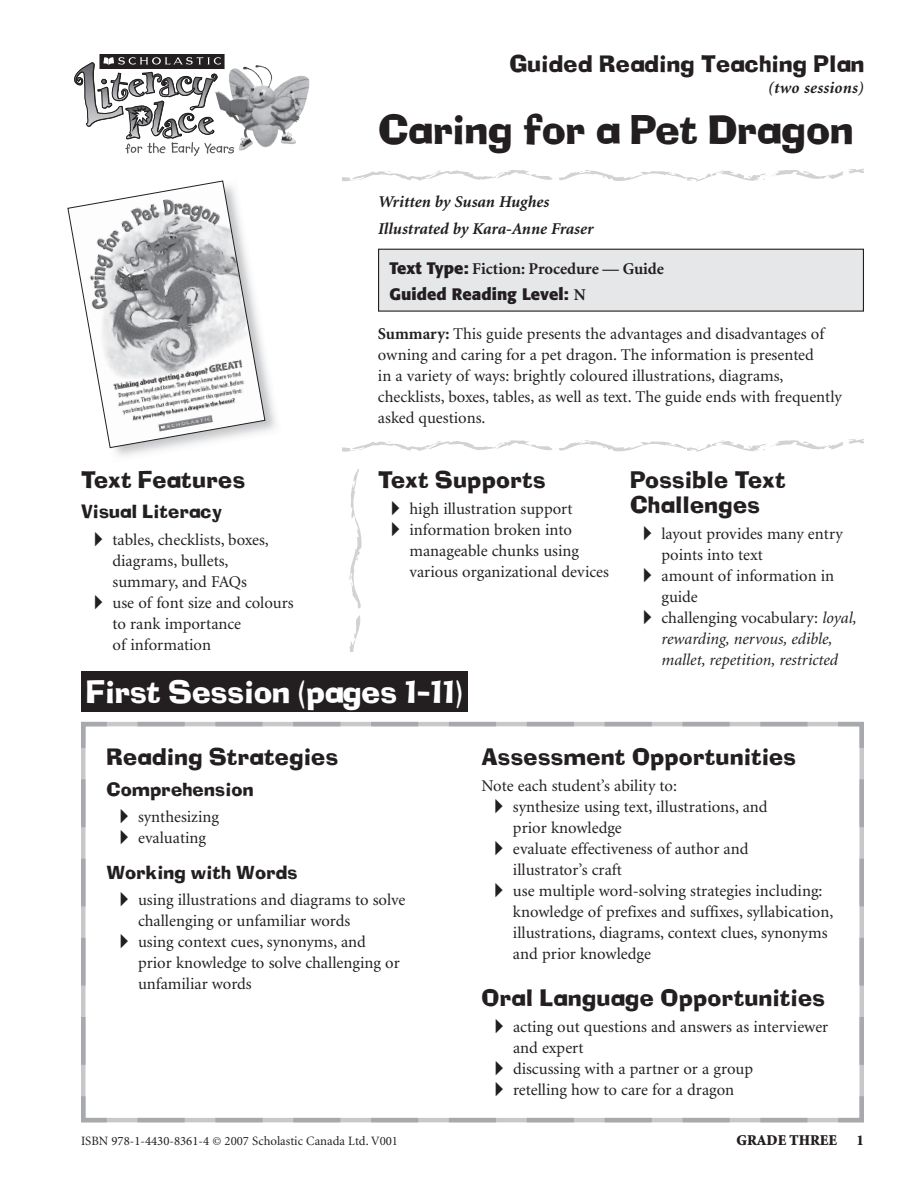
<style>
.page{position:relative;width:918px;height:1188px;background:#fff}
.page>*{position:absolute;margin:0;border:0;box-sizing:border-box;transform-origin:0 0}
.t1{font:39px "Neo Ad Lib";color:#231f20}
.t2{font:30px "Neo Ad Lib";color:#fff}
.t3{font:22.5px/25.5px "Neo Ad Lib";letter-spacing:.015em;color:#231f20}
.t4{font:18px "Neo Ad Lib";letter-spacing:.015em;color:#231f20}
.t5{font:16.5px/21px "Minion";color:#231f20}
.t6{font:italic 16.5px/21px "Minion";color:#231f20;text-align:center}
.t7{font:italic 700 16.5px/26.2px "Minion";color:#231f20}
.t8{font:700 16.5px "Minion";color:#231f20}
.t9{font:700 16.5px "Formata";color:#231f20}
.t10{font:900 15px "Minion";color:#231f20}
.t11{font:12.75px "Minion";color:#231f20}
.s1{font-family:"European Pi Three"}
.s2{font-family:"Formata"}
.s3{font-family:"Minion"}
.s4{font-weight:700}
.s5{font-family:"European Pi Three";font-style:normal}
.s6{font-style:normal}
.s7{font-family:"Minion Pro"}
</style>
<div class="page">
<img style="left:234px;top:65px;width:37px;height:76px">
<svg style="left:74px;top:54px;width:160px;height:102px"></svg>
<div style="left:379px;top:249px;width:484px;height:62px;background:#e6e7e9"></div>
<div style="left:378px;top:249px;width:486px;height:63px;border:1px solid #231f20"></div>
<svg style="left:81px;top:779px;width:5px;height:302px;background:#b8b9bc"></svg>
<svg style="left:138px;top:1118px;width:685px;height:4px;background:#b3b4b8"></svg>
<svg style="left:860px;top:764px;width:4px;height:301px"></svg>
<svg style="left:122px;top:722px;width:685px;height:4px;background:#b3b4b8"></svg>
<svg style="left:81px;top:1092px;width:30px;height:31px"></svg>
<svg style="left:834px;top:1092px;width:30px;height:31px"></svg>
<svg style="left:834px;top:721px;width:30px;height:32px"></svg>
<svg style="left:81px;top:721px;width:30px;height:32px"></svg>
<svg style="left:342px;top:168px;width:522px;height:14px"></svg>
<svg style="left:342px;top:439px;width:522px;height:13px"></svg>
<div style="left:81px;top:671px;width:387px;height:40px;background:#231f20"></div>
<svg style="left:349px;top:470px;width:13px;height:181px"></svg>
<svg style="left:67px;top:180px;width:199px;height:268px"></svg>
<h3 class="t3" style="left:510px;top:54px;width:356px">Guided Reading Teaching Plan</h3>
<p class="t7" style="left:768px;top:76px;width:97px">(two sessions)</p>
<h1 class="t1" style="left:378px;top:115px;width:477px">Caring for a Pet Dragon</h1>
<h3 class="t3" style="left:81px;top:469px;width:166px">Text Features</h3>
<p class="t4" style="left:81px;top:505px;width:142px">Visual Literacy</p>
<p class="t5" style="left:113px;top:530px;width:158px;text-indent:-18px"><span class="s1">-</span> tables, checklists, boxes, diagrams, bullets, summary, and FAQs</p>
<p class="t5" style="left:113px;top:593px;width:183px;text-indent:-18px"><span class="s1">-</span> use of font size and colours to rank importance<br>of information</p>
<p class="t7" style="left:378px;top:190px;width:217px">Written by Susan Hughes<br>Illustrated by Kara-Anne Fraser</p>
<p class="t8" style="left:390px;top:262px;width:276px"><span class="s2">Text Type:</span> Fiction: Procedure — Guide</p>
<p class="t9" style="left:390px;top:287px;width:198px">Guided Reading Level: <span class="s3">N</span></p>
<p class="t5" style="left:378px;top:324px;width:465px"><span class="s4">Summary:</span> This guide presents the advantages and disadvantages of owning and caring for a pet dragon. The information is presented<br>in a variety of ways: brightly coloured illustrations, diagrams, checklists, boxes, tables, as well as text. The guide ends with frequently asked questions.</p>
<h3 class="t3" style="left:378px;top:469px;width:169px">Text Supports</h3>
<p class="t5" style="left:392px;top:499px;width:183px"><span class="s1">-</span> high illustration support</p>
<p class="t5" style="left:410px;top:520px;width:201px;text-indent:-18px"><span class="s1">-</span> information broken into manageable chunks using various organizational devices</p>
<h3 class="t3" style="left:630px;top:469px;width:157px">Possible Text<br>Challenges</h3>
<p class="t5" style="left:662px;top:525px;width:183px;text-indent:-18px"><span class="s1">-</span> layout provides many entry points into text</p>
<p class="t5" style="left:662px;top:567px;width:174px;text-indent:-18px"><span class="s1">-</span> amount of information in guide</p>
<p class="t6" style="left:644px;top:609px;width:215px"><span class="s5">-</span> <span class="s6">challenging vocabulary:</span> loyal, rewarding, nervous, edible, mallet, repetition, restricted</p>
<h2 class="t2" style="left:86px;top:680px;width:378px">First Session (pages 1–11)</h2>
<h3 class="t3" style="left:106px;top:747px;width:233px">Reading Strategies</h3>
<p class="t4" style="left:106px;top:782px;width:148px">Comprehension</p>
<p class="t5" style="left:120px;top:808px;width:101px"><span class="s1">-</span> synthesizing</p>
<p class="t5" style="left:120px;top:829px;width:88px"><span class="s1">-</span> evaluating</p>
<p class="t4" style="left:106px;top:866px;width:193px">Working with Words</p>
<p class="t5" style="left:138px;top:891px;width:269px;text-indent:-18px"><span class="s1">-</span> using illustrations and diagrams to solve challenging or unfamiliar words</p>
<p class="t5" style="left:138px;top:933px;width:263px;text-indent:-18px"><span class="s1">-</span> using context cues, synonyms, and prior knowledge to solve challenging or unfamiliar words</p>
<h3 class="t3" style="left:482px;top:747px;width:316px">Assessment Opportunities</h3>
<p class="t5" style="left:482px;top:777px;width:197px">Note each student’s ability to:</p>
<p class="t5" style="left:513px;top:798px;width:256px;text-indent:-18px"><span class="s1">-</span> synthesize using text, illustrations, and prior knowledge</p>
<p class="t5" style="left:513px;top:840px;width:237px;text-indent:-18px"><span class="s1">-</span> evaluate effectiveness of author and illustrator’s craft</p>
<p class="t5" style="left:513px;top:882px;width:322px;text-indent:-18px"><span class="s1">-</span> use multiple word-solving strategies including: knowledge of prefixes and suffixes, syllabication, illustrations, diagrams, context clues, synonyms and prior knowledge</p>
<h3 class="t3" style="left:482px;top:987px;width:345px">Oral Language Opportunities</h3>
<p class="t5" style="left:513px;top:1018px;width:317px;text-indent:-18px"><span class="s1">-</span> acting out questions and answers as interviewer and expert</p>
<p class="t5" style="left:495px;top:1060px;width:260px"><span class="s1">-</span> discussing with a partner or a group</p>
<p class="t5" style="left:495px;top:1081px;width:241px"><span class="s1">-</span> retelling how to care for a dragon</p>
<p class="t11" style="left:81px;top:1136px;width:319px">ISBN <span class="s7">978-1-4430-8361-4</span> © 2007 Scholastic Canada Ltd. V0<span class="s7">0</span>1</p>
<p class="t10" style="left:737px;top:1135px;width:102px">GRADE THREE</p>
<p class="t10" style="left:856px;top:1135px;width:9px">1</p>
</div>
